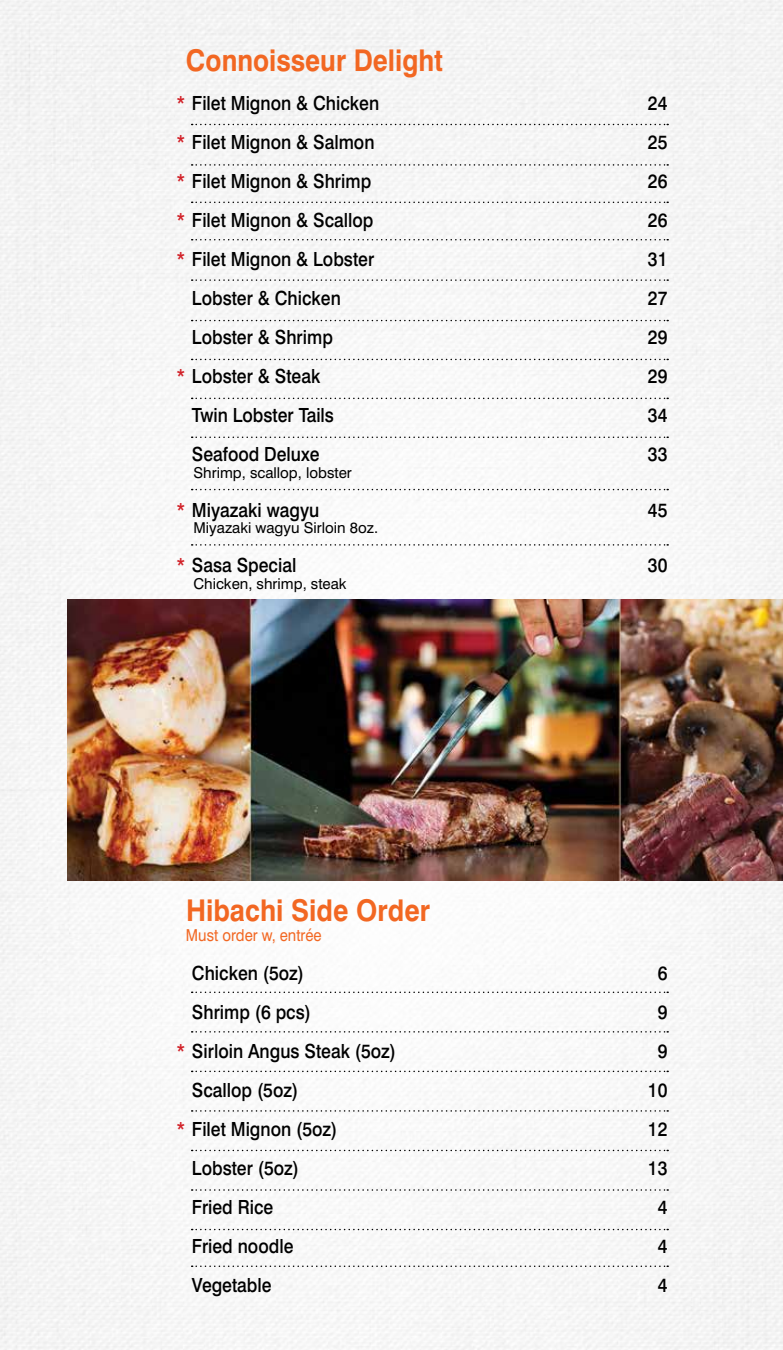
<style>
.page{position:relative;width:783px;height:1350px;background:#fff}
.page>*{position:absolute;margin:0;border:0;box-sizing:border-box;transform-origin:0 0}
.t1{font:700 30px "Swiss 721 BT";color:#f26722;scale:.88 1}
.t2{font:700 30px "Swiss 721 BT";color:#f26722;scale:.9 1}
.t3{font:500 19.5px "Swiss 721 BT";color:#000;scale:.9 1}
.t4{font:16.5px "Swiss 721 BT";color:#f26722;scale:.9 1}
.t5{font:15px "Swiss 721 BT";color:#000}
.s1{color:#d2232a}
</style>
<div class="page">
<img style="left:0;top:0;width:783px;height:1350px">
<img style="left:68px;top:599px;width:715px;height:281px">
<svg style="left:192px;top:124px;width:476px;height:1px"></svg>
<svg style="left:192px;top:164px;width:476px;height:2px"></svg>
<svg style="left:192px;top:202px;width:476px;height:1px"></svg>
<svg style="left:192px;top:239px;width:476px;height:1px"></svg>
<svg style="left:192px;top:279px;width:476px;height:2px"></svg>
<svg style="left:192px;top:320px;width:476px;height:1px"></svg>
<svg style="left:192px;top:359px;width:476px;height:1px"></svg>
<svg style="left:192px;top:398px;width:476px;height:1px"></svg>
<svg style="left:192px;top:437px;width:476px;height:1px"></svg>
<svg style="left:192px;top:489px;width:476px;height:1px"></svg>
<svg style="left:192px;top:544px;width:476px;height:2px"></svg>
<svg style="left:192px;top:992px;width:476px;height:1px"></svg>
<svg style="left:192px;top:1031px;width:476px;height:2px"></svg>
<svg style="left:192px;top:1071px;width:476px;height:1px"></svg>
<svg style="left:192px;top:1110px;width:476px;height:2px"></svg>
<svg style="left:192px;top:1150px;width:476px;height:1px"></svg>
<svg style="left:192px;top:1189px;width:476px;height:2px"></svg>
<svg style="left:192px;top:1229px;width:476px;height:1px"></svg>
<svg style="left:192px;top:1266px;width:476px;height:1px"></svg>
<h1 class="t1" style="left:186px;top:42px;width:293px">Connoisseur Delight</h1>
<p class="t3" style="left:177px;top:92px;width:227px"><span class="s1">*</span> Filet Mignon &amp; Chicken</p>
<p class="t3" style="left:648px;top:92px;width:23px">24</p>
<p class="t3" style="left:177px;top:131px;width:221px"><span class="s1">*</span> Filet Mignon &amp; Salmon</p>
<p class="t3" style="left:648px;top:131px;width:23px">25</p>
<p class="t3" style="left:177px;top:170px;width:218px"><span class="s1">*</span> Filet Mignon &amp; Shrimp</p>
<p class="t3" style="left:648px;top:170px;width:23px">26</p>
<p class="t3" style="left:177px;top:209px;width:220px"><span class="s1">*</span> Filet Mignon &amp; Scallop</p>
<p class="t3" style="left:648px;top:209px;width:23px">26</p>
<p class="t3" style="left:177px;top:248px;width:221px"><span class="s1">*</span> Filet Mignon &amp; Lobster</p>
<p class="t3" style="left:648px;top:248px;width:23px">31</p>
<p class="t3" style="left:192px;top:287px;width:167px">Lobster &amp; Chicken</p>
<p class="t3" style="left:648px;top:287px;width:23px">27</p>
<p class="t3" style="left:192px;top:326px;width:158px">Lobster &amp; Shrimp</p>
<p class="t3" style="left:648px;top:326px;width:23px">29</p>
<p class="t3" style="left:177px;top:365px;width:161px"><span class="s1">*</span> Lobster &amp; Steak</p>
<p class="t3" style="left:648px;top:365px;width:23px">29</p>
<p class="t3" style="left:192px;top:404px;width:159px">Twin Lobster Tails</p>
<p class="t3" style="left:648px;top:404px;width:23px">34</p>
<p class="t3" style="left:192px;top:443px;width:143px">Seafood Deluxe</p>
<p class="t3" style="left:648px;top:443px;width:23px">33</p>
<p class="t5" style="left:194px;top:463px;width:160px">Shrimp, scallop, lobster</p>
<p class="t3" style="left:177px;top:498px;width:160px"><span class="s1">*</span> Miyazaki wagyu</p>
<p class="t3" style="left:648px;top:498px;width:23px">45</p>
<p class="t5" style="left:194px;top:519px;width:186px">Miyazaki wagyu Sirloin 8oz.</p>
<p class="t3" style="left:177px;top:554px;width:135px"><span class="s1">*</span> Sasa Special</p>
<p class="t3" style="left:648px;top:554px;width:23px">30</p>
<p class="t5" style="left:194px;top:574px;width:155px">Chicken, shrimp, steak</p>
<h1 class="t2" style="left:186px;top:892px;width:273px">Hibachi Side Order</h1>
<p class="t4" style="left:186px;top:925px;width:152px">Must order w, entrée</p>
<p class="t3" style="left:192px;top:961px;width:126px">Chicken (5oz)</p>
<p class="t3" style="left:658px;top:961px;width:12px">6</p>
<p class="t3" style="left:192px;top:1000px;width:134px">Shrimp (6 pcs)</p>
<p class="t3" style="left:658px;top:1000px;width:12px">9</p>
<p class="t3" style="left:177px;top:1039px;width:245px"><span class="s1">*</span> Sirloin Angus Steak (5oz)</p>
<p class="t3" style="left:658px;top:1039px;width:12px">9</p>
<p class="t3" style="left:192px;top:1078px;width:120px">Scallop (5oz)</p>
<p class="t3" style="left:648px;top:1078px;width:23px">10</p>
<p class="t3" style="left:177px;top:1117px;width:180px"><span class="s1">*</span> Filet Mignon (5oz)</p>
<p class="t3" style="left:648px;top:1117px;width:23px">12</p>
<p class="t3" style="left:192px;top:1156px;width:120px">Lobster (5oz)</p>
<p class="t3" style="left:648px;top:1156px;width:23px">13</p>
<p class="t3" style="left:192px;top:1195px;width:92px">Fried Rice</p>
<p class="t3" style="left:658px;top:1195px;width:12px">4</p>
<p class="t3" style="left:192px;top:1234px;width:114px">Fried noodle</p>
<p class="t3" style="left:658px;top:1234px;width:12px">4</p>
<p class="t3" style="left:192px;top:1273px;width:90px">Vegetable</p>
<p class="t3" style="left:658px;top:1273px;width:12px">4</p>
</div>
